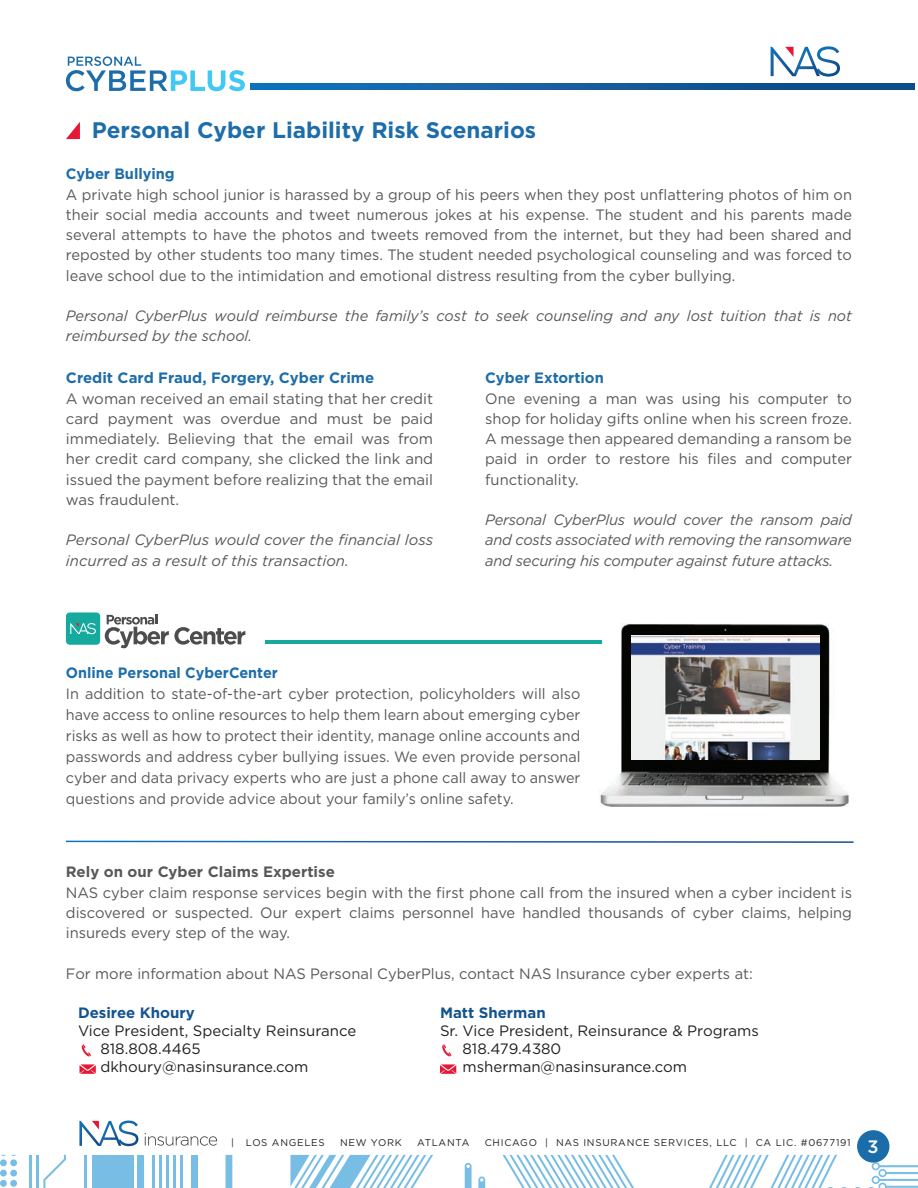
<style>
.page{position:relative;width:918px;height:1188px;background:#fff}
.page>*{position:absolute;margin:0;border:0;box-sizing:border-box;transform-origin:0 0}
.t1{font:700 22.5px "Gotham";color:#1d6daa}
.t2{font:500 18px "Gotham";color:#fff}
.t3{font:15px/20.2px "Gotham";color:#57585a;text-align:justify}
.t4{font:15px/21px "Gotham";color:#57585a;text-align:justify;scale:.96 1}
.t5{font:italic 15px/20.2px "Gotham";color:#57585a}
.t6{font:15px/18px "Gotham";color:#231f20}
.t7{font:700 15px "Gotham";color:#1d6daa}
.t8{font:700 15px "Gotham";color:#57585a}
.t9{font:700 15px "Gotham";color:#1d6daa;scale:.96 1}
.t10{font:700 15px "Gotham";color:#14548e}
.t11{font:9.75px "Gotham";letter-spacing:.075em;color:#231f20}
</style>
<div class="page">
<svg style="left:226px;top:1155px;width:6px;height:33px"></svg>
<hr style="left:180px;top:1155px;width:2px;height:33px;background:#78bee4">
<hr style="left:173px;top:1155px;width:2px;height:33px;background:#78bee4">
<div style="left:191px;top:1155px;width:7px;height:33px;background:#78bee4"></div>
<hr style="left:166px;top:1155px;width:2px;height:33px;background:#78bee4">
<div style="left:0;top:1180px;width:7px;height:7px;background:#78bee4;border-radius:50%"></div>
<div style="left:0;top:1170px;width:7px;height:7px;background:#78bee4;border-radius:50%"></div>
<div style="left:0;top:1159px;width:7px;height:7px;background:#78bee4;border-radius:50%"></div>
<div style="left:10px;top:1180px;width:7px;height:7px;background:#78bee4;border-radius:50%"></div>
<hr style="left:84px;top:1155px;width:2px;height:33px;background:#78bee4">
<div style="left:92px;top:1155px;width:41px;height:33px;background:#78bee4"></div>
<div style="left:137px;top:1155px;width:7px;height:33px;background:#78bee4"></div>
<svg style="left:43px;top:1155px;width:23px;height:33px"></svg>
<hr style="left:153px;top:1155px;width:2px;height:33px;background:#78bee4">
<div style="left:10px;top:1159px;width:7px;height:7px;background:#78bee4;border-radius:50%"></div>
<hr style="left:160px;top:1155px;width:2px;height:33px;background:#78bee4">
<div style="left:10px;top:1170px;width:7px;height:7px;background:#78bee4;border-radius:50%"></div>
<hr style="left:30px;top:1155px;width:2px;height:33px;background:#78bee4">
<hr style="left:37px;top:1155px;width:2px;height:33px;background:#78bee4">
<svg style="left:709px;top:1155px;width:138px;height:33px"></svg>
<svg style="left:855px;top:1162px;width:63px;height:26px"></svg>
<svg style="left:478px;top:1176px;width:7px;height:12px"></svg>
<svg style="left:465px;top:1163px;width:7px;height:25px"></svg>
<svg style="left:290px;top:1155px;width:143px;height:33px"></svg>
<svg style="left:503px;top:1155px;width:131px;height:33px"></svg>
<div style="left:857px;top:1130px;width:32px;height:33px;background:#1b6daa;border-radius:50%"></div>
<svg style="left:66px;top:122px;width:14px;height:17px"></svg>
<svg style="left:771px;top:46px;width:69px;height:31px"></svg>
<svg style="left:250px;top:84px;width:665px;height:5px;background:#115d9e"></svg>
<svg style="left:66px;top:841px;width:788px;height:2px;background:#598dbb"></svg>
<svg style="left:81px;top:1044px;width:10px;height:13px"></svg>
<svg style="left:80px;top:1064px;width:16px;height:10px"></svg>
<svg style="left:442px;top:1044px;width:10px;height:13px"></svg>
<svg style="left:440px;top:1064px;width:16px;height:10px"></svg>
<svg style="left:66px;top:56px;width:179px;height:35px"></svg>
<svg style="left:145px;top:1133px;width:72px;height:13px"></svg>
<svg style="left:79px;top:1121px;width:59px;height:25px"></svg>
<svg style="left:105px;top:614px;width:140px;height:34px"></svg>
<div style="left:66px;top:612px;width:34px;height:33px;background:#15aa9d;border-radius:4px"></div>
<svg style="left:70px;top:623px;width:26px;height:11px"></svg>
<img style="left:599px;top:624px;width:250px;height:183px">
<img style="left:632px;top:636px;width:187px;height:123px">
<hr style="left:266px;top:641px;width:336px;height:3px;background:#15aa9d">
<h1 class="t1" style="left:92px;top:115px;width:446px">Personal Cyber Liability Risk Scenarios</h1>
<p class="t7" style="left:66px;top:164px;width:110px">Cyber Bullying</p>
<p class="t3" style="left:66px;top:184px;width:788px">A private high school junior is harassed by a group of his peers when they post unflattering photos of him on their social media accounts and tweet numerous jokes at his expense. The student and his parents made several attempts to have the photos and tweets removed from the internet, but they had been shared and reposted by other students too many times. The student needed psychological counseling and was forced to leave school due to the intimidation and emotional distress resulting from the cyber bullying.</p>
<p class="t5" style="left:66px;top:305px;width:788px">Personal CyberPlus would reimburse the family’s cost to seek counseling and any lost tuition that is not reimbursed by the school.</p>
<p class="t7" style="left:66px;top:368px;width:310px">Credit Card Fraud, Forgery, Cyber Crime</p>
<p class="t3" style="left:66px;top:388px;width:369px">A woman received an email stating that her credit card payment was overdue and must be paid immediately. Believing that the email was from her credit card company, she clicked the link and issued the payment before realizing that the email was fraudulent.</p>
<p class="t5" style="left:66px;top:530px;width:369px">Personal CyberPlus would cover the financial loss incurred as a result of this transaction.</p>
<p class="t7" style="left:485px;top:368px;width:120px">Cyber Extortion</p>
<p class="t3" style="left:485px;top:388px;width:368px">One evening a man was using his computer to shop for holiday gifts online when his screen froze.<br>A message then appeared demanding a ransom be paid in order to restore his files and computer functionality.</p>
<p class="t5" style="left:485px;top:509px;width:368px;text-align:justify">Personal CyberPlus would cover the ransom paid and costs associated with removing the ransomware and securing his computer against future attacks.</p>
<p class="t9" style="left:66px;top:663px;width:222px">Online Personal CyberCenter</p>
<p class="t4" style="left:66px;top:683px;width:537px">In addition to state-of-the-art cyber protection, policyholders will also have access to online resources to help them learn about emerging cyber risks as well as how to protect their identity, manage online accounts and passwords and address cyber bullying issues. We even provide personal cyber and data privacy experts who are just a phone call away to answer questions and provide advice about your family’s online safety.</p>
<p class="t8" style="left:66px;top:862px;width:270px">Rely on our Cyber Claims Expertise</p>
<p class="t3" style="left:66px;top:882px;width:788px">NAS cyber claim response services begin with the first phone call from the insured when a cyber incident is discovered or suspected. Our expert claims personnel have handled thousands of cyber claims, helping insureds every step of the way.</p>
<p class="t3" style="left:66px;top:963px;width:688px">For more information about NAS Personal CyberPlus, contact NAS Insurance cyber experts at:</p>
<p class="t10" style="left:78px;top:1003px;width:118px">Desiree Khoury</p>
<p class="t6" style="left:100px;top:1021px;width:257px;text-indent:-22px">Vice President, Specialty Reinsurance<br>818.808.4465 dkhoury@nasinsurance.com</p>
<p class="t10" style="left:440px;top:1003px;width:107px">Matt Sherman</p>
<p class="t6" style="left:463px;top:1021px;width:298px;text-indent:-22px">Sr. Vice President, Reinsurance &amp; Programs<br>818.479.4380 msherman@nasinsurance.com</p>
<p class="t11" style="left:231px;top:1136px;width:95px">| LOS ANGELES</p>
<p class="t11" style="left:340px;top:1136px;width:63px">NEW YORK</p>
<p class="t11" style="left:417px;top:1136px;width:54px">ATLANTA</p>
<p class="t11" style="left:485px;top:1136px;width:368px">CHICAGO | NAS INSURANCE SERVICES, LLC | CA LIC. #0677191</p>
<p class="t2" style="left:868px;top:1135px;width:13px">3</p>
</div>
